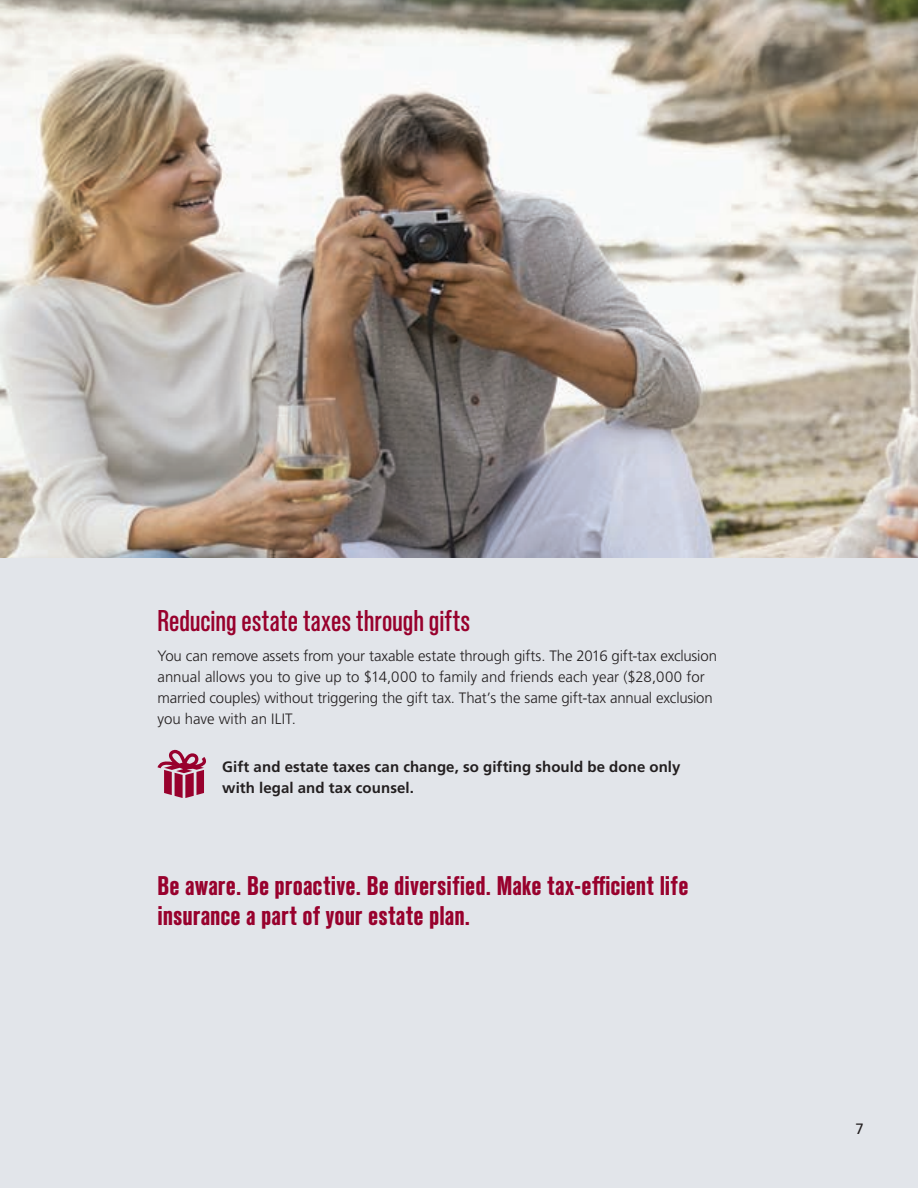
<style>
.page{position:relative;width:918px;height:1188px;background:#fff}
.page>*{position:absolute;margin:0;border:0;box-sizing:border-box;transform-origin:0 0}
.t1{font:500 condensed 30px "Standard CT";letter-spacing:-.005em;color:#98012d}
.t2{font:700 condensed 27px/30px "Standard CT";color:#98012d}
.t3{font:300 15px/21px "Frutiger LT Std";letter-spacing:-.01em;color:#231f20}
.t4{font:700 15px/21px "Frutiger LT Std";letter-spacing:.005em;color:#231f20}
.t5{font:15px "Frutiger LT Std";color:#231f20}
</style>
<div class="page">
<div style="left:0;top:558px;width:918px;height:630px;background:#e2e5ea"></div>
<img style="left:0;top:0;width:918px;height:558px">
<svg style="left:157px;top:750px;width:49px;height:48px"></svg>
<h1 class="t1" style="left:158px;top:603px;width:314px">Reducing estate taxes through gifts</h1>
<p class="t3" style="left:158px;top:646px;width:561px">You can remove assets from your taxable estate through gifts. The 2016 gift-tax exclusion annual allows you to give up to $14,000 to family and friends each year ($28,000 for married couples) without triggering the gift tax. That’s the same gift-tax annual exclusion you have with an ILIT.</p>
<p class="t4" style="left:222px;top:756px;width:460px">Gift and estate taxes can change, so gifting should be done only with legal and tax counsel.</p>
<h2 class="t2" style="left:158px;top:871px;width:532px">Be aware. Be proactive. Be diversified. Make tax-efficient life insurance a part of your estate plan.</h2>
<p class="t5" style="left:856px;top:1120px;width:10px">7</p>
</div>
